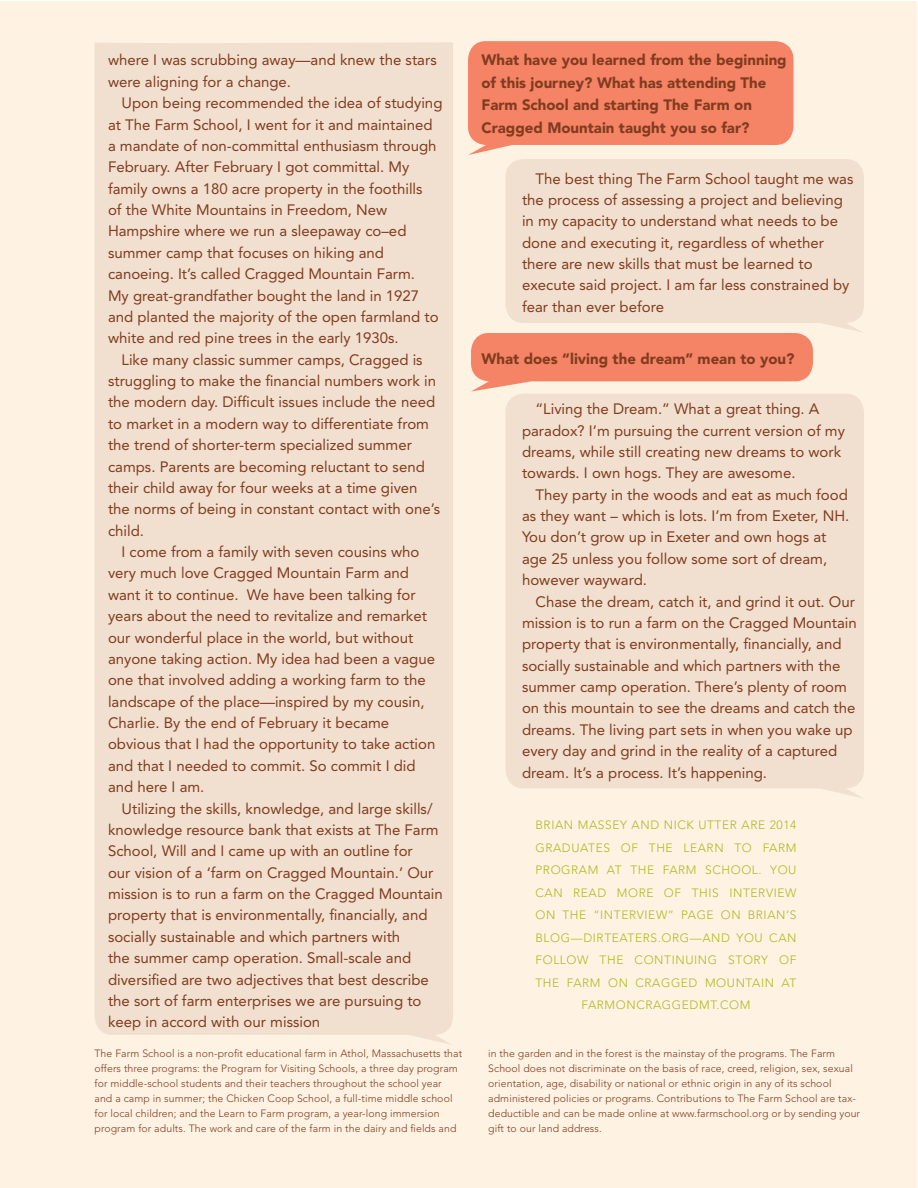
<style>
.page{position:relative;width:918px;height:1188px;background:#fff}
.page>*{position:absolute;margin:0;border:0;box-sizing:border-box;transform-origin:0 0}
.nick{font:15px/21.3px "Avenir";color:#813b1f}
.brian{font:900 15px/22.5px "Avenir";color:#813b1f}
.mouse_type{font:300 12px/22.5px "Avenir";letter-spacing:.05em;color:#aeb91c;text-align:center}
.boilerplate{font:300 10.5px/15px "Avenir";letter-spacing:.01em;color:#813b1f}
</style>
<div class="page">
<div style="left:0;top:2px;width:916px;height:1186px;background:#fef2e3"></div>
<div style="left:468px;top:41px;width:326px;height:104px;background:#f48465;border-radius:18px"></div>
<div style="left:506px;top:159px;width:358px;height:164px;background:#f1e0cf;border-radius:18px"></div>
<div style="left:506px;top:394px;width:358px;height:394px;background:#f1e0cf;border-radius:18px"></div>
<div style="left:95px;top:42px;width:358px;height:1002px;background:#f1e0cf"></div>
<div style="left:471px;top:333px;width:342px;height:48px;background:#f48465;border-radius:18px"></div>
<p class="nick" style="left:108px;top:50px;width:330px">where I was scrubbing away—and knew the stars were aligning for a change.</p>
<p class="nick" style="left:108px;top:92px;width:336px;text-indent:14px">Upon being recommended the idea of studying at The Farm School, I went for it and maintained a mandate of non-committal enthusiasm through February. After February I got committal. My family owns a 180 acre property in the foothills<br>of the White Mountains in Freedom, New Hampshire where we run a sleepaway co–ed summer camp that focuses on hiking and canoeing. It’s called Cragged Mountain Farm.<br>My great-grandfather bought the land in 1927 and planted the majority of the open farmland to white and red pine trees in the early 1930s.</p>
<p class="nick" style="left:108px;top:349px;width:334px;text-indent:14px">Like many classic summer camps, Cragged is struggling to make the financial numbers work in the modern day. Difficult issues include the need to market in a modern way to differentiate from the trend of shorter-term specialized summer camps. Parents are becoming reluctant to send their child away for four weeks at a time given the norms of being in constant contact with one’s child.</p>
<p class="nick" style="left:108px;top:541px;width:329px;text-indent:14px">I come from a family with seven cousins who very much love Cragged Mountain Farm and want it to continue. We have been talking for years about the need to revitalize and remarket our wonderful place in the world, but without anyone taking action. My idea had been a vague one that involved adding a working farm to the landscape of the place—inspired by my cousin, Charlie. By the end of February it became obvious that I had the opportunity to take action and that I needed to commit. So commit I did and here I am.</p>
<p class="nick" style="left:108px;top:798px;width:336px;text-indent:14px">Utilizing the skills, knowledge, and large skills/ knowledge resource bank that exists at The Farm School, Will and I came up with an outline for<br>our vision of a ‘farm on Cragged Mountain.’ Our mission is to run a farm on the Cragged Mountain property that is environmentally, financially, and socially sustainable and which partners with<br>the summer camp operation. Small-scale and diversified are two adjectives that best describe the sort of farm enterprises we are pursuing to keep in accord with our mission</p>
<p class="brian" style="left:482px;top:49px;width:307px">What have you learned from the beginning of this journey? What has attending The Farm School and starting The Farm on Cragged Mountain taught you so far?</p>
<p class="nick" style="left:522px;top:168px;width:333px;text-indent:14px">The best thing The Farm School taught me was the process of assessing a project and believing in my capacity to understand what needs to be done and executing it, regardless of whether there are new skills that must be learned to execute said project. I am far less constrained by fear than ever before</p>
<p class="brian" style="left:482px;top:347px;width:315px">What does “living the dream” mean to you?</p>
<p class="nick" style="left:522px;top:398px;width:324px;text-indent:14px">“Living the Dream.” What a great thing. A paradox? I’m pursuing the current version of my dreams, while still creating new dreams to work towards. I own hogs. They are awesome.</p>
<p class="nick" style="left:522px;top:484px;width:329px;text-indent:14px">They party in the woods and eat as much food as they want – which is lots. I’m from Exeter, NH.<br>You don’t grow up in Exeter and own hogs at age 25 unless you follow some sort of dream, however wayward.</p>
<p class="nick" style="left:522px;top:591px;width:336px;text-indent:14px">Chase the dream, catch it, and grind it out. Our mission is to run a farm on the Cragged Mountain property that is environmentally, financially, and socially sustainable and which partners with the summer camp operation. There’s plenty of room on this mountain to see the dreams and catch the dreams. The living part sets in when you wake up every day and grind in the reality of a captured dream. It’s a process. It’s happening.</p>
<p class="mouse_type" style="left:536px;top:814px;width:263px">BRIAN MASSEY AND NICK UTTER ARE 2014<br>GRADUATES OF THE LEARN TO FARM<br>PROGRAM AT THE FARM SCHOOL. YOU<br>CAN READ MORE OF THIS INTERVIEW<br>ON THE “INTERVIEW” PAGE ON BRIAN’S<br>BLOG—DIRTEATERS.ORG—AND YOU CAN<br>FOLLOW THE CONTINUING STORY OF<br>THE FARM ON CRAGGED MOUNTAIN AT<br>FARMONCRAGGEDMT.COM</p>
<p class="boilerplate" style="left:94px;top:1046px;width:369px">The Farm School is a non-profit educational farm in Athol, Massachusetts that offers three programs: the Program for Visiting Schools, a three day program for middle-school students and their teachers throughout the school year and a camp in summer; the Chicken Coop School, a full-time middle school for local children; and the Learn to Farm program, a year-long immersion program for adults. The work and care of the farm in the dairy and fields and</p>
<p class="boilerplate" style="left:488px;top:1046px;width:373px">in the garden and in the forest is the mainstay of the programs. The Farm School does not discriminate on the basis of race, creed, religion, sex, sexual orientation, age, disability or national or ethnic origin in any of its school administered policies or programs. Contributions to The Farm School are tax&shy;deductible and can be made online at www.farmschool.org or by sending your gift to our land address.</p>
</div>
